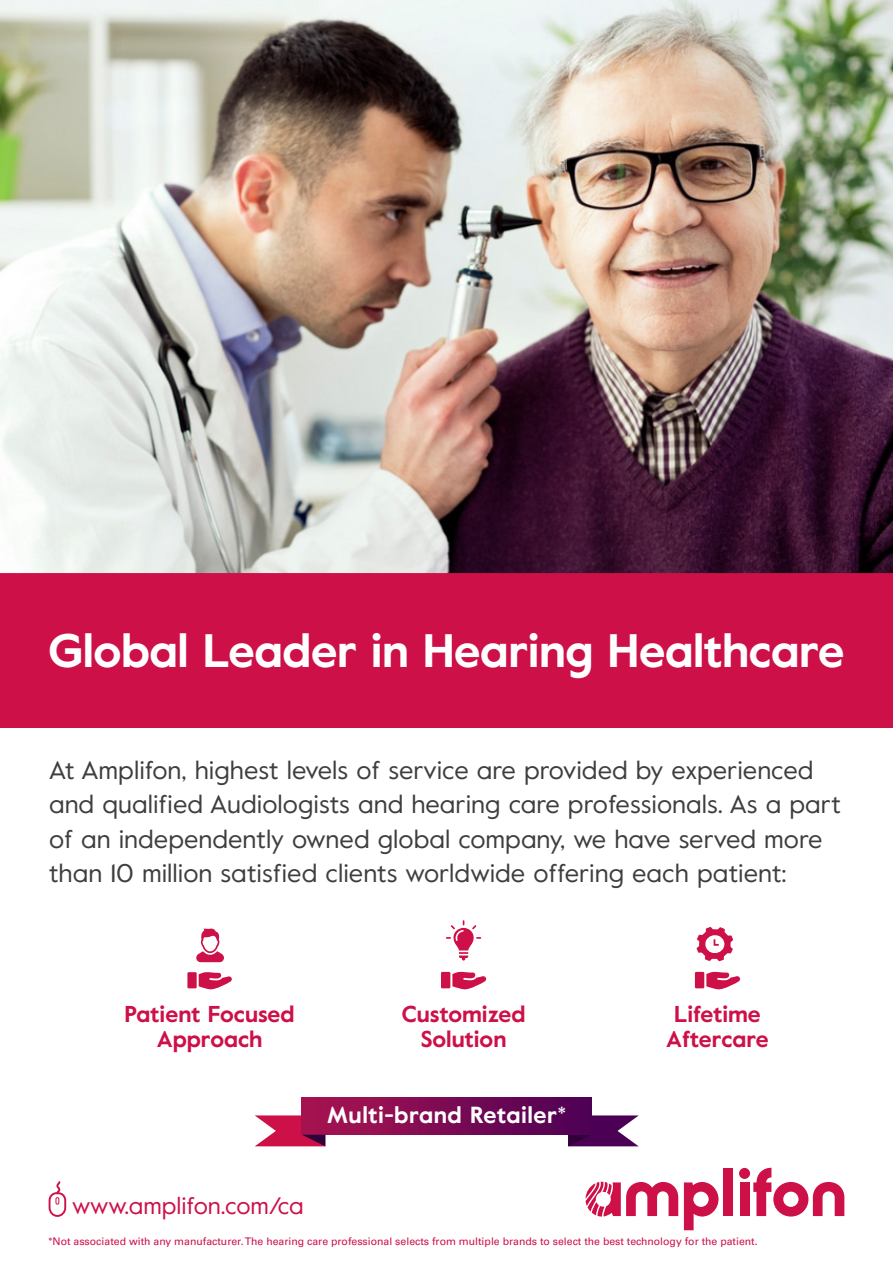
<style>
.page{position:relative;width:893px;height:1263px;background:#fff}
.page>*{position:absolute;margin:0;border:0;box-sizing:border-box;transform-origin:0 0}
.t1{font:700 46.8px "Value";letter-spacing:-.01em;color:#fff}
.t2{font:25.5px/34.5px "Value";color:#3e3e3f}
.t3{font:23.85px "Value";color:#cd1048}
.t4{font:700 23.25px "Value";letter-spacing:.02em;color:#fff}
.Headings{font:700 22.95px/25px "Value";color:#cd1048;text-align:center}
.t5{font:10.5px "Univers LT Pro 55 Roman";color:#cd1048}
.s1{font-weight:400}
.s2{font-family:"Value"}
</style>
<div class="page">
<img style="left:0;top:0;width:893px;height:573px">
<div style="left:739px;top:1168px;width:11px;height:11px;background:#cd1048;border-radius:50%"></div>
<svg style="left:684px;top:1182px;width:34px;height:48px"></svg>
<div style="left:723px;top:1168px;width:10px;height:48px;background:#cd1048"></div>
<div style="left:740px;top:1182px;width:9px;height:34px;background:#cd1048"></div>
<svg style="left:585px;top:1182px;width:93px;height:34px"></svg>
<svg style="left:753px;top:1168px;width:91px;height:48px"></svg>
<svg style="left:48px;top:1181px;width:19px;height:36px"></svg>
<svg style="left:196px;top:928px;width:28px;height:34px"></svg>
<svg style="left:199px;top:972px;width:33px;height:18px"></svg>
<div style="left:187px;top:972px;width:10px;height:16px;background:#cd1048"></div>
<svg style="left:446px;top:920px;width:35px;height:40px"></svg>
<svg style="left:452px;top:972px;width:35px;height:18px"></svg>
<div style="left:441px;top:972px;width:9px;height:16px;background:#cd1048"></div>
<svg style="left:706px;top:972px;width:35px;height:18px"></svg>
<div style="left:695px;top:972px;width:9px;height:16px;background:#cd1048"></div>
<svg style="left:696px;top:927px;width:37px;height:34px"></svg>
<div style="left:0;top:573px;width:893px;height:155px;background:#cd1048"></div>
<svg style="left:568px;top:1115px;width:71px;height:31px"></svg>
<div style="left:302px;top:1097px;width:290px;height:38px;background:linear-gradient(to right,#ab1450,#4c0156)"></div>
<svg style="left:255px;top:1115px;width:70px;height:31px;background:#c23465"></svg>
<p class="t1" style="left:49px;top:619px;width:797px">Global Leader in Hearing Healthcare</p>
<p class="t2" style="left:49px;top:752px;width:793px">At Amplifon, highest levels of service are provided by experienced and qualified Audiologists and hearing care professionals. As a part of an independently owned global company, we have served more than 10 million satisfied clients worldwide offering each patient:</p>
<p class="Headings" style="left:125px;top:1001px;width:172px">Patient Focused<br>Approach</p>
<p class="Headings" style="left:402px;top:1001px;width:125px">Customized<br>Solution</p>
<p class="Headings" style="left:666px;top:1001px;width:104px">Lifetime<br>Aftercare</p>
<p class="t4" style="left:327px;top:1099px;width:241px">Multi-brand Retailer<span class="s1">*</span></p>
<p class="t3" style="left:72px;top:1189px;width:233px">www.amplifon.com/ca</p>
<p class="t5" style="left:49px;top:1234px;width:711px"><span class="s2">*</span>Not associated with any manufacturer. The hearing care professional selects from multiple brands to select the best technology for the patient.</p>
</div>
